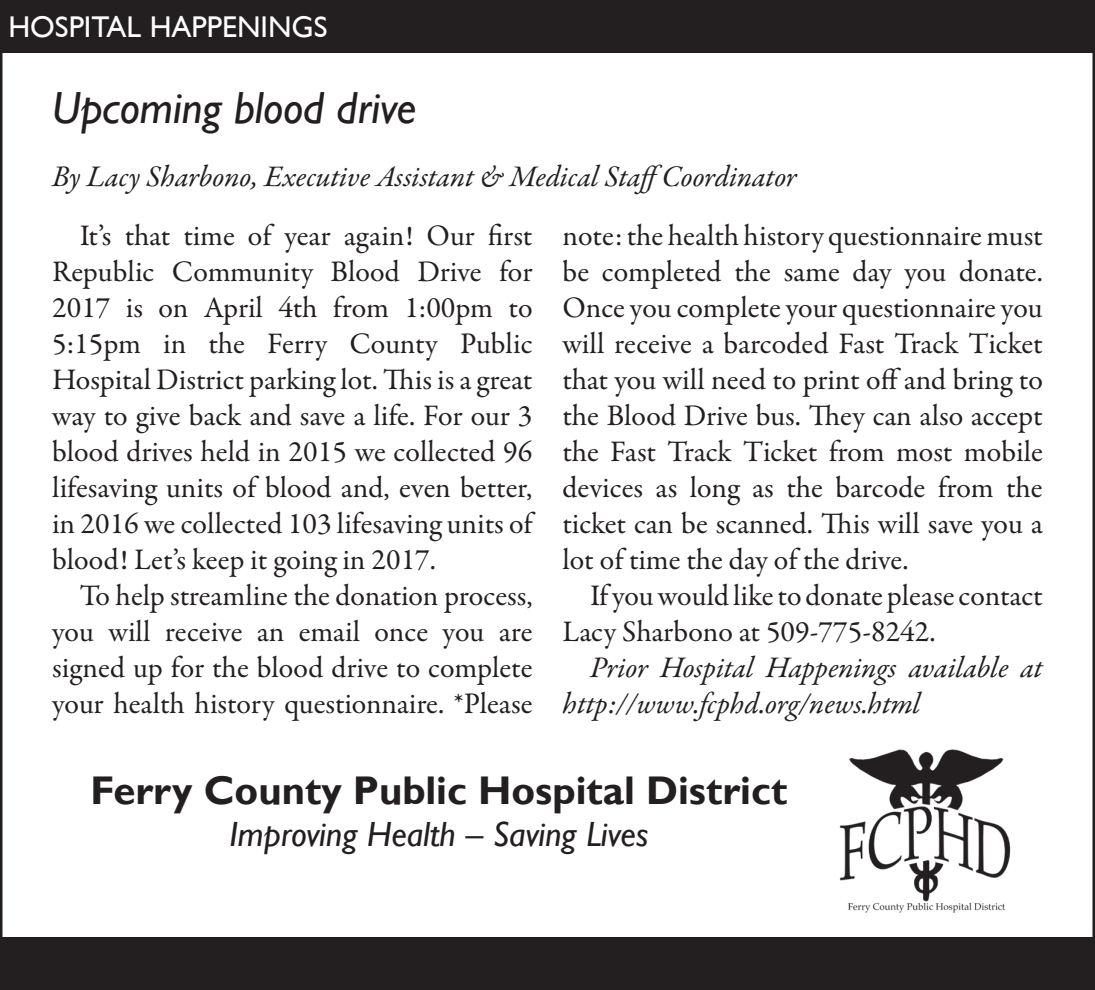
<style>
.page{position:relative;width:1095px;height:990px;background:#fff}
.page>*{position:absolute;margin:0;border:0;box-sizing:border-box;transform-origin:0 0}
.t1{font:italic 45px "Gill Sans";letter-spacing:-.005em;color:#231f20}
.t2{font:700 40px "Gill Sans";color:#231f20}
.t3{font:italic 35px "Gill Sans";color:#231f20}
.t4{font:30px/36px "Garamond Premr Pro";color:#231f20;text-align:justify}
.t5{font:italic 30px/36px "Garamond Premr Pro";letter-spacing:-.005em;color:#231f20}
.t6{font:30px "Gill Sans";color:#fff}
</style>
<div class="page">
<div style="left:0;top:0;width:1094px;height:53px;background:#231f20"></div>
<img style="left:839px;top:749px;width:172px;height:164px">
<div style="left:0;top:937px;width:1094px;height:53px;background:#231f20"></div>
<p class="t6" style="left:8px;top:9px;width:321px">HOSPITAL HAPPENINGS</p>
<h1 class="t1" style="left:52px;top:82px;width:365px">Upcoming blood drive</h1>
<p class="t5" style="left:52px;top:160px;width:746px">By Lacy Sharbono, Executive Assistant &amp; Medical StaffCoordinator</p>
<p class="t4" style="left:52px;top:218px;width:482px;text-indent:28px">It’s that time of year again! Our first Republic Community Blood Drive for 2017 is on April 4th from 1:00pm to 5:15pm in the Ferry County Public Hospital District parking lot. This is a great way to give back and save a life. For our 3 blood drives held in 2015 we collected 96 lifesaving units of blood and, even better, in 2016 we collected 103 lifesaving units of blood! Let’s keep it going in 2017.</p>
<p class="t4" style="left:52px;top:578px;width:482px;text-indent:28px">To help streamline the donation process, you will receive an email once you are signed up for the blood drive to complete your health history questionnaire. *Please</p>
<p class="t4" style="left:562px;top:218px;width:482px">note: the health history questionnaire must be completed the same day you donate.<br>Once you complete your questionnaire you will receive a barcoded Fast Track Ticket that you will need to print off and bring to the Blood Drive bus. They can also accept the Fast Track Ticket from most mobile devices as long as the barcode from the ticket can be scanned. This will save you a lot of time the day of the drive.</p>
<p class="t4" style="left:562px;top:578px;width:481px;text-indent:28px">If you would like to donate please contact<br>Lacy Sharbono at 509-775-8242.</p>
<p class="t5" style="left:562px;top:651px;width:482px;text-indent:28px">Prior Hospital Happenings available at http://www.fcphd.org/news.html</p>
<h2 class="t2" style="left:90px;top:767px;width:698px">Ferry County Public Hospital District</h2>
<p class="t3" style="left:229px;top:814px;width:420px">Improving Health – Saving Lives</p>
</div>
